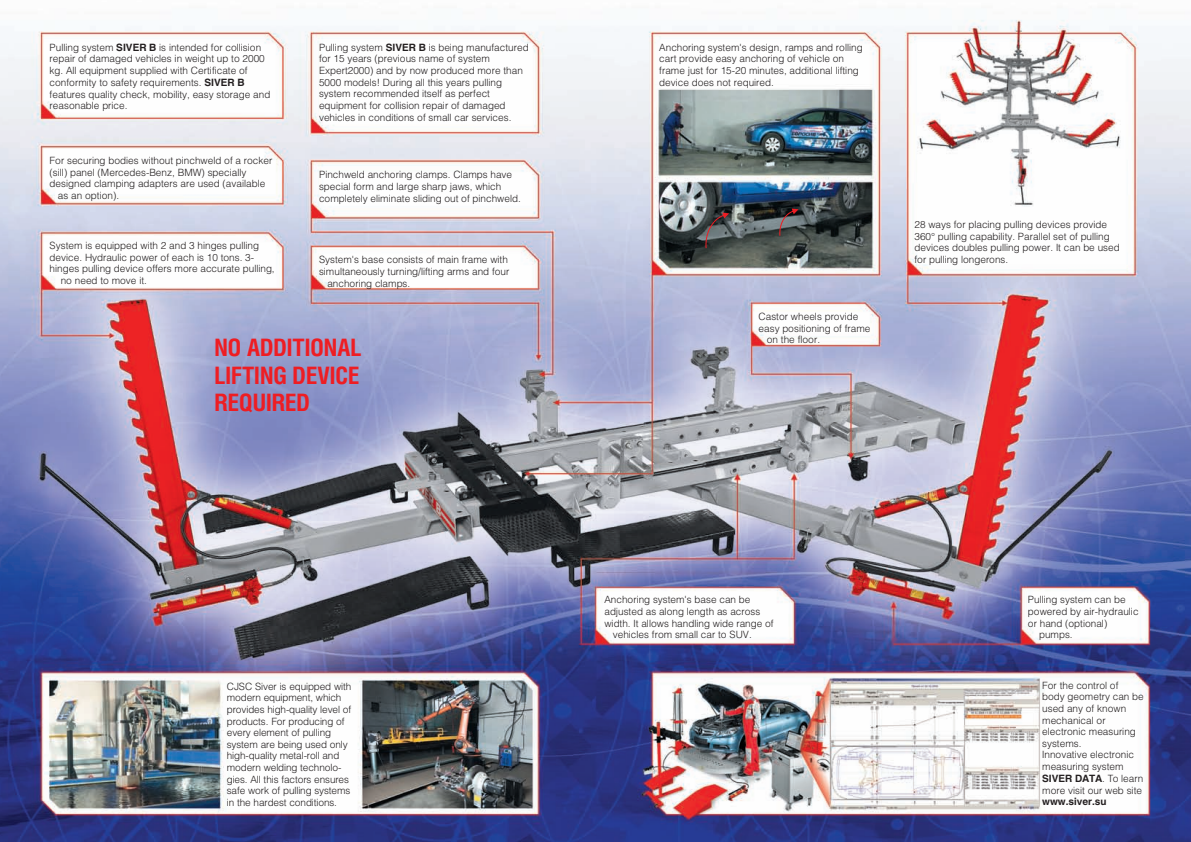
<style>
.page{position:relative;width:1191px;height:842px;background:#fff}
.page>*{position:absolute;margin:0;border:0;box-sizing:border-box;transform-origin:0 0}
.t1{font:700 24px/27.5px "Helios Cond C";color:#ee1d23;text-align:justify}
.t2{font:10px/11.7px "Helios Light C";color:#231f20}
.t3{font:700 10px "Helios C";color:#231f20}
.s1{font-family:"Helios C";font-weight:700}
.s2{font-family:"Helios Light C";font-weight:400}
</style>
<div class="page">
<img style="left:0;top:20px;width:1191px;height:822px">
<svg style="left:705px;top:213px;width:24px;height:35px"></svg>
<svg style="left:779px;top:208px;width:19px;height:28px"></svg>
<p class="t2" style="left:50px;top:42px;width:222px">Pulling system <span class="s1">SIVER B</span> is intended for collision repair of damaged vehicles in weight up to 2000 kg. All equipment supplied with Certificate of conformity to safety requirements. <span class="s1">SIVER B </span>features quality check, mobility, easy storage and reasonable price.</p>
<p class="t2" style="left:50px;top:155px;width:224px">For securing bodies without pinchweld of a rocker</p>
<p class="t2" style="left:50px;top:167px;width:198px">(sill) panel (Mercedes-Benz, BMW) specially</p>
<p class="t2" style="left:50px;top:179px;width:217px">designed clamping adapters are used (available</p>
<p class="t2" style="left:58px;top:190px;width:63px">as an option).</p>
<p class="t2" style="left:50px;top:240px;width:211px">System is equipped with 2 and 3 hinges pulling</p>
<p class="t2" style="left:50px;top:252px;width:206px">device. Hydraulic power of each is 10 tons. 3-</p>
<p class="t2" style="left:50px;top:264px;width:227px">hinges pulling device offers more accurate pulling,</p>
<p class="t2" style="left:61px;top:275px;width:88px">no need to move it.</p>
<p class="t2" style="left:319px;top:42px;width:211px">Pulling system <span class="s1">SIVER B</span> is being manufactured for 15 years (previous name of system Expert2000) and by now produced more than 5000 models! During all this years pulling system recommended itself as perfect equipment for collision repair of damaged vehicles in conditions of small car services.</p>
<p class="t2" style="left:319px;top:169px;width:203px">Pinchweld anchoring clamps. Clamps have special form and large sharp jaws, which completely eliminate sliding out of pinchweld.</p>
<p class="t2" style="left:659px;top:42px;width:205px">Anchoring system's design, ramps and rolling cart provide easy anchoring of vehicle on frame just for 15-20 minutes, additional lifting device does not required.</p>
<p class="t2" style="left:914px;top:219px;width:207px">28 ways for placing pulling devices provide<br>360° pulling capability. Parallel set of pulling devices doubles pulling power. It can be used</p>
<p class="t2" style="left:319px;top:255px;width:190px">System's base consists of main frame with</p>
<p class="t2" style="left:914px;top:254px;width:95px">for pulling longerons.</p>
<p class="t2" style="left:327px;top:266px;width:183px;text-indent:-8px">simultaneously turning/lifting arms and four anchoring clamps.</p>
<h1 class="t1" style="left:214px;top:335px;width:148px">NO ADDITIONAL LIFTING DEVICE REQUIRED</h1>
<p class="t2" style="left:758px;top:311px;width:101px">Castor wheels provide</p>
<p class="t2" style="left:758px;top:323px;width:114px">easy positioning of frame</p>
<p class="t2" style="left:767px;top:335px;width:55px">on the floor.</p>
<p class="t2" style="left:604px;top:595px;width:148px">Anchoring system's base can be</p>
<p class="t2" style="left:604px;top:606px;width:157px">adjusted as along length as across</p>
<p class="t2" style="left:604px;top:618px;width:171px">width. It allows handling wide range of</p>
<p class="t2" style="left:613px;top:630px;width:140px">vehicles from small car to SUV.</p>
<p class="t2" style="left:1028px;top:595px;width:99px">Pulling system can be</p>
<p class="t2" style="left:1028px;top:606px;width:112px">powered by air-hydraulic</p>
<p class="t2" style="left:1028px;top:618px;width:81px">or hand (optional)</p>
<p class="t2" style="left:1039px;top:630px;width:35px">pumps.</p>
<p class="t2" style="left:227px;top:681px;width:126px">CJSC Siver is equipped with modern equipment, which provides high-quality level of products. For producing of every element of pulling system are being used only high-quality metal-roll and modern welding technolo&shy;gies. All this factors ensures safe work of pulling systems in the hardest conditions.</p>
<p class="t2" style="left:1042px;top:680px;width:103px">For the control of<br>body geometry can be used any of known mechanical or electronic measuring systems.<br>Innovative electronic measuring system</p>
<p class="t3" style="left:1042px;top:774px;width:103px">SIVER DATA<span class="s2">. To learn</span></p>
<p class="t2" style="left:1042px;top:785px;width:101px">more visit our web site</p>
<p class="t3" style="left:1042px;top:797px;width:66px">www.siver.su</p>
</div>
